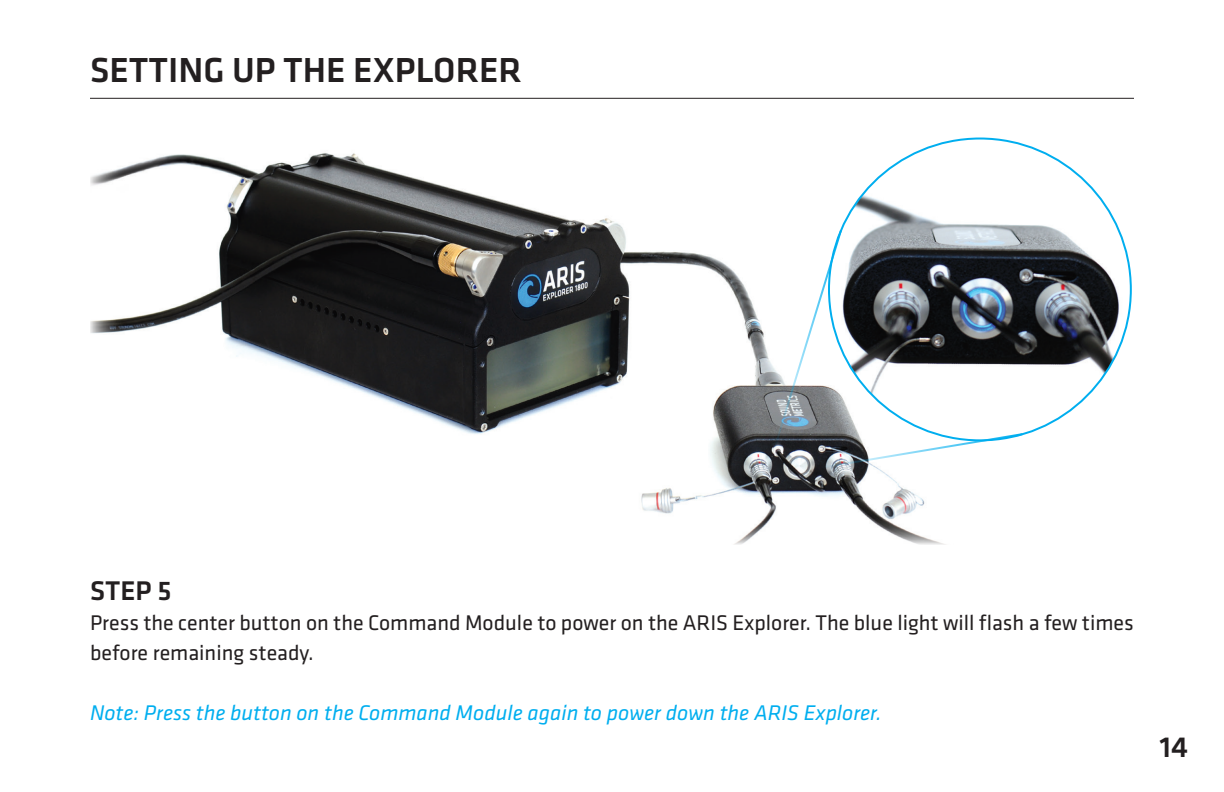
<style>
.page{position:relative;width:1224px;height:792px;background:#fff}
.page>*{position:absolute;margin:0;border:0;box-sizing:border-box;transform-origin:0 0}
.t1{font:500 36px "Klavika Basic";color:#231f20}
.t2{font:500 30px "Klavika Basic";color:#231f20}
.t3{font:500 28px "Klavika Basic";color:#231f20}
.t4{font:22px/30px "Klavika Basic";color:#231f20}
.t5{font:italic 22px "Klavika Basic";color:#00aeef}
</style>
<div class="page">
<hr style="left:90px;top:98px;width:1044px;height:1px;background:#231f20">
<img style="left:90px;top:137px;width:918px;height:407px">
<img style="left:829px;top:139px;width:302px;height:301px;border-radius:151px">
<svg style="left:772px;top:228px;width:253px;height:242px"></svg>
<p class="t1" style="left:90px;top:46px;width:433px">SETTING UP THE EXPLORER</p>
<p class="t3" style="left:90px;top:572px;width:83px">STEP 5</p>
<p class="t4" style="left:90px;top:607px;width:1045px">Press the center button on the Command Module to power on the ARIS Explorer. The blue light will flash a few times before remaining steady.</p>
<p class="t5" style="left:90px;top:699px;width:793px">Note: Press the button on the Command Module again to power down the ARIS Explorer.</p>
<h2 class="t2" style="left:1160px;top:727px;width:30px">14</h2>
</div>
